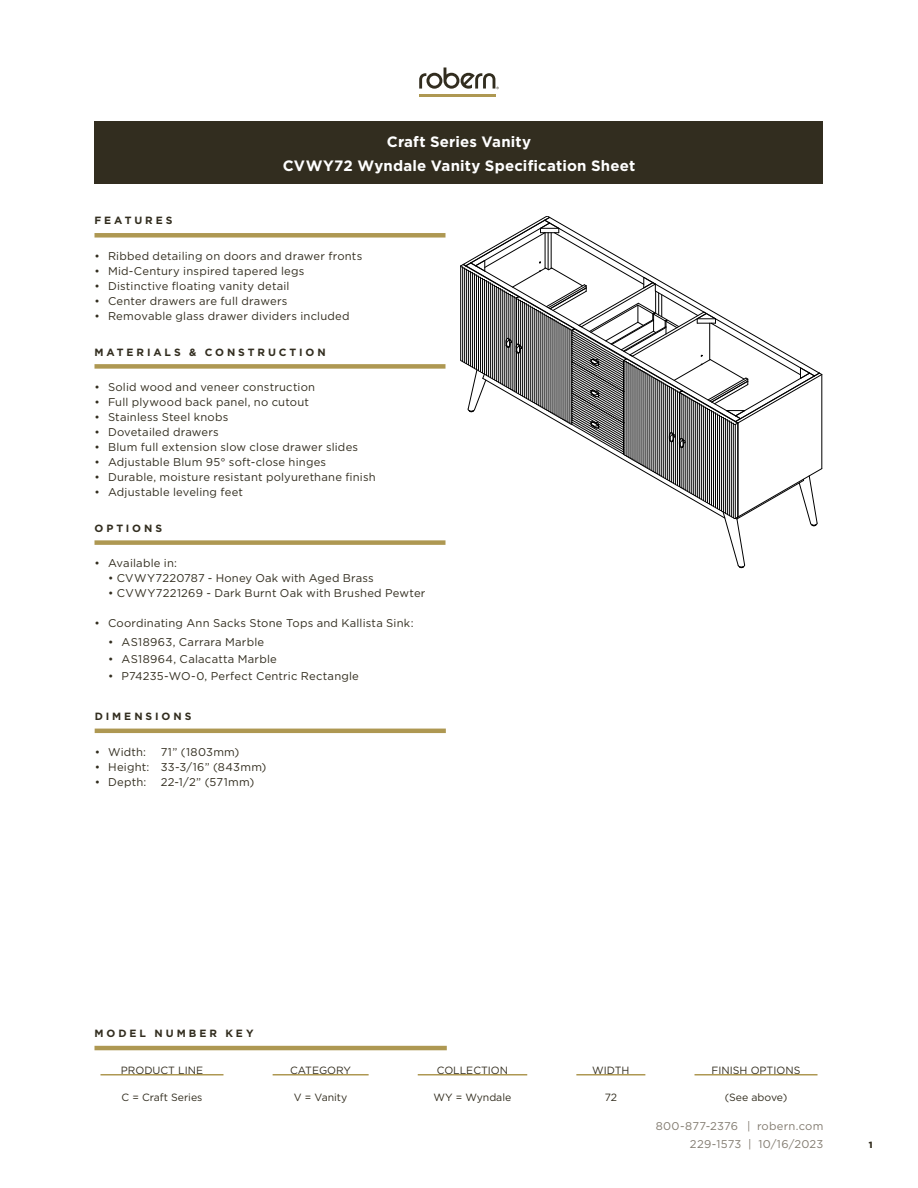
<style>
.page{position:relative;width:918px;height:1188px;background:#fff}
.page>*{position:absolute;margin:0;border:0;box-sizing:border-box;transform-origin:0 0}
.Icon_5_5{font:700 15px "Gotham";letter-spacing:.01em;color:#fff}
.t1{font:11.25px "Gotham";letter-spacing:.02em;color:#322d1f}
.footer_CTA{font:11.25px "Gotham";letter-spacing:.02em;color:#837c71}
.t2{font:10.5px "Gotham";color:#322d1f}
.Headline{font:700 10.5px "Gotham";letter-spacing:.28em;color:#322d1f}
.page_number{font:900 9px "Gotham";color:#322d1f}
</style>
<div class="page">
<div style="left:94px;top:122px;width:730px;height:62px;background:#322d1f"></div>
<hr style="left:94px;top:1046px;width:353px;height:4px;background:#ae9852">
<hr style="left:100px;top:1074px;width:124px;height:2px;background:#ae9852">
<hr style="left:273px;top:1074px;width:96px;height:2px;background:#ae9852">
<hr style="left:418px;top:1074px;width:109px;height:2px;background:#ae9852">
<hr style="left:576px;top:1074px;width:69px;height:2px;background:#ae9852">
<hr style="left:695px;top:1074px;width:123px;height:2px;background:#ae9852">
<div style="left:94px;top:233px;width:352px;height:5px;background:#ae9852"></div>
<div style="left:94px;top:364px;width:352px;height:5px;background:#ae9852"></div>
<div style="left:94px;top:540px;width:352px;height:5px;background:#ae9852"></div>
<hr style="left:822px;top:375px;width:1px;height:94px;background:#000">
<svg style="left:460px;top:216px;width:362px;height:352px"></svg>
<hr style="left:95px;top:729px;width:351px;height:4px;background:#ae9852">
<hr style="left:419px;top:94px;width:76px;height:3px;background:#ae9852">
<svg style="left:419px;top:68px;width:80px;height:21px"></svg>
<p class="Icon_5_5" style="left:387px;top:132px;width:146px">Craft Series Vanity</p>
<p class="Icon_5_5" style="left:283px;top:156px;width:354px">CVWY72 Wyndale Vanity Specification Sheet</p>
<p class="Headline" style="left:94px;top:214px;width:80px">FEATURES</p>
<p class="t1" style="left:94px;top:249px;width:269px">• Ribbed detailing on doors and drawer fronts</p>
<p class="t1" style="left:94px;top:264px;width:211px">• Mid-Century inspired tapered legs</p>
<p class="t1" style="left:94px;top:279px;width:197px">• Distinctive floating vanity detail</p>
<p class="t1" style="left:94px;top:294px;width:194px">• Center drawers are full drawers</p>
<p class="t1" style="left:94px;top:309px;width:257px">• Removable glass drawer dividers included</p>
<p class="Headline" style="left:94px;top:345px;width:233px">MATERIALS &amp; CONSTRUCTION</p>
<p class="t1" style="left:94px;top:380px;width:222px">• Solid wood and veneer construction</p>
<p class="t1" style="left:94px;top:395px;width:216px">• Full plywood back panel, no cutout</p>
<p class="t1" style="left:94px;top:410px;width:135px">• Stainless Steel knobs</p>
<p class="t1" style="left:94px;top:425px;width:126px">• Dovetailed drawers</p>
<p class="t1" style="left:94px;top:440px;width:265px">• Blum full extension slow close drawer slides</p>
<p class="t1" style="left:94px;top:455px;width:233px">• Adjustable Blum 95° soft-close hinges</p>
<p class="t1" style="left:94px;top:470px;width:283px">• Durable, moisture resistant polyurethane finish</p>
<p class="t1" style="left:94px;top:485px;width:150px">• Adjustable leveling feet</p>
<p class="Headline" style="left:94px;top:521px;width:69px">OPTIONS</p>
<p class="t1" style="left:94px;top:556px;width:84px">• Available in:</p>
<p class="t1" style="left:108px;top:571px;width:267px">• CVWY7220787 - Honey Oak with Aged Brass</p>
<p class="t1" style="left:108px;top:586px;width:319px">• CVWY7221269 - Dark Burnt Oak with Brushed Pewter</p>
<p class="t1" style="left:94px;top:616px;width:321px">• Coordinating Ann Sacks Stone Tops and Kallista Sink:</p>
<p class="t1" style="left:108px;top:635px;width:158px">• AS18963, Carrara Marble</p>
<p class="t1" style="left:108px;top:652px;width:170px">• AS18964, Calacatta Marble</p>
<p class="t1" style="left:108px;top:669px;width:252px">• P74235-WO-0, Perfect Centric Rectangle</p>
<p class="Headline" style="left:95px;top:709px;width:98px">DIMENSIONS</p>
<p class="t1" style="left:95px;top:745px;width:53px">• Width:</p>
<p class="t1" style="left:161px;top:745px;width:80px">71” (1803mm)</p>
<p class="t1" style="left:95px;top:760px;width:173px">• Height: 33-3/16” (843mm)</p>
<p class="t1" style="left:95px;top:775px;width:53px">• Depth:</p>
<p class="t1" style="left:161px;top:775px;width:95px">22-1/2” (571mm)</p>
<p class="Headline" style="left:94px;top:1026px;width:161px">MODEL NUMBER KEY</p>
<p class="t2" style="left:121px;top:1064px;width:84px">PRODUCT LINE</p>
<p class="t2" style="left:290px;top:1064px;width:62px">CATEGORY</p>
<p class="t2" style="left:437px;top:1064px;width:73px">COLLECTION</p>
<p class="t2" style="left:592px;top:1064px;width:39px">WIDTH</p>
<p class="t2" style="left:712px;top:1064px;width:90px">FINISH OPTIONS</p>
<p class="t2" style="left:121px;top:1091px;width:83px">C = Craft Series</p>
<p class="t2" style="left:294px;top:1091px;width:55px">V = Vanity</p>
<p class="t2" style="left:434px;top:1091px;width:79px">WY = Wyndale</p>
<p class="t2" style="left:605px;top:1091px;width:14px">72</p>
<p class="t2" style="left:725px;top:1091px;width:64px">(See above)</p>
<p class="footer_CTA" style="left:656px;top:1119px;width:169px">800-877-2376 | robern.com</p>
<p class="footer_CTA" style="left:690px;top:1136px;width:135px">229-1573 | 10/16/2023</p>
<p class="page_number" style="left:869px;top:1138px;width:5px">1</p>
</div>
